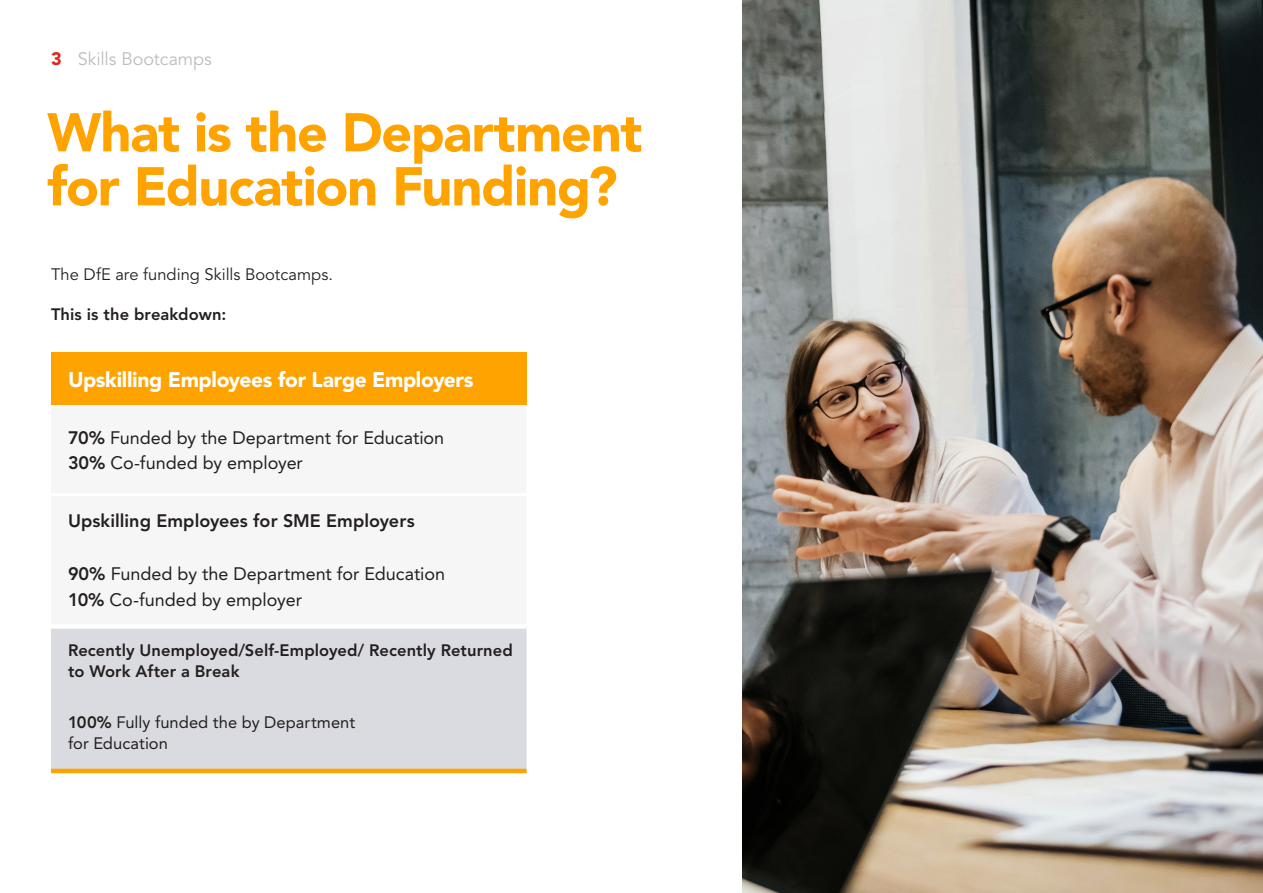
<style>
.page{position:relative;width:1263px;height:893px;background:#fff}
.page>*{position:absolute;margin:0;border:0;box-sizing:border-box;transform-origin:0 0}
.t1{font:900 54px/54px "Avenir LT Pro";letter-spacing:-.02em;color:#ffa300}
.t2{font:900 21px "Avenir LT Pro";letter-spacing:-.015em;color:#fff}
.t3{font:18px/25.5px "Avenir LT Pro";color:#231f20}
.t4{font:800 18px "Avenir LT Pro";color:#231f20}
.t5{font:18px "Avenir LT Pro";letter-spacing:-.005em;color:#bcbdc0}
.Intro_text{font:800 16.5px/21px "Avenir LT Pro";letter-spacing:.005em;color:#231f20}
.t6{font:16.5px/21px "Avenir LT Pro";letter-spacing:.005em;color:#231f20}
.Intro_text-2{font:16.5px "Avenir LT Pro";color:#231f20}
.s1{font-weight:900;color:#e1251b}
.s2{font-weight:800}
</style>
<div class="page">
<div style="left:51px;top:353px;width:475px;height:52px;background:#ffa300"></div>
<div style="left:51px;top:629px;width:475px;height:140px;background:#dadbe0"></div>
<hr style="left:51px;top:769px;width:475px;height:4px;background:#ffa300">
<img style="left:742px;top:0;width:521px;height:893px">
<h3 class="t5" style="left:51px;top:48px;width:162px"><span class="s1">3</span> Skills Bootcamps</h3>
<h3 class="t1" style="left:47px;top:106px;width:597px">What is the Department for Education Funding?</h3>
<p class="Intro_text-2" style="left:51px;top:265px;width:284px">The DfE are funding Skills Bootcamps.</p>
<p class="Intro_text" style="left:51px;top:304px;width:177px">This is the breakdown:</p>
<h4 class="t2" style="left:68px;top:367px;width:407px">Upskilling Employees for Large Employers</h4>
<h4 class="t3" style="left:68px;top:425px;width:378px"><span class="s2">70%</span> Funded by the Department for Education<br><span class="s2">30%</span> Co-funded by employer</h4>
<h4 class="t4" style="left:68px;top:510px;width:348px">Upskilling Employees for SME Employers</h4>
<h4 class="t3" style="left:68px;top:561px;width:379px"><span class="s2">90%</span> Funded by the Department for Education<br><span class="s2">10%</span> Co-funded by employer</h4>
<h4 class="Intro_text" style="left:68px;top:640px;width:446px">Recently Unemployed/Self-Employed/ Recently Returned to Work After a Break</h4>
<h4 class="t6" style="left:68px;top:712px;width:289px"><span class="s2">100%</span> Fully funded the by Department for Education</h4>
</div>
